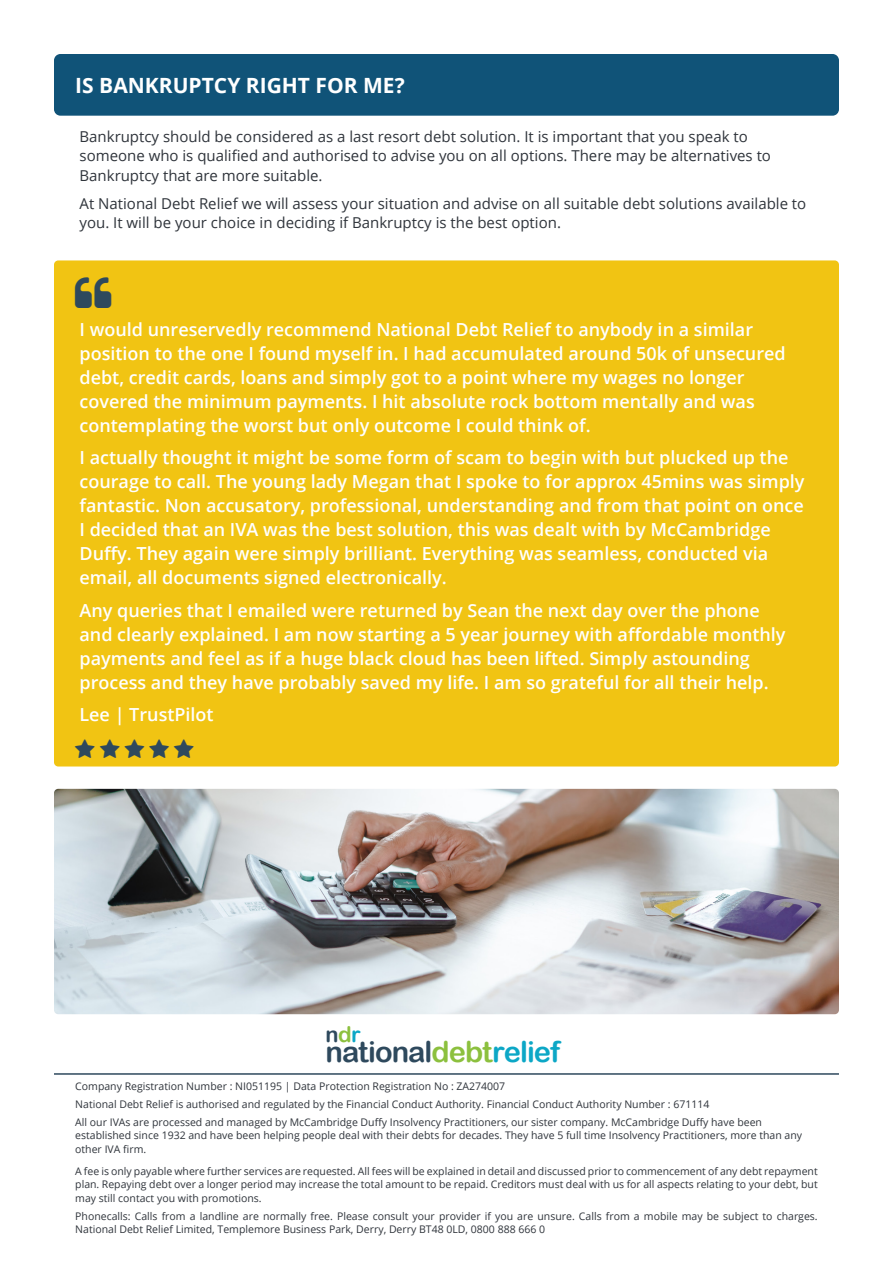
<style>
.page{position:relative;width:893px;height:1263px;background:#fff}
.page>*{position:absolute;margin:0;border:0;box-sizing:border-box;transform-origin:0 0}
.t1{font:29.1px "Arial Rounded MT Bold";letter-spacing:-.03em;color:#2e495d}
.t2{font:21.75px "Arial Rounded MT Bold";color:#2e495d}
.Text_Headings{font:700 21px "Open Sans";color:#fff}
.Text_Headings-2{font:600 18px/24px "Open Sans";color:#fff}
.Main_Text{font:15px/19.5px "Open Sans";color:#2f343b}
.Main_Text-2{font:10.5px/13.5px "Open Sans";color:#2f343b;text-align:justify}
.Text_Headings-3{font:10.5px/13.5px "Open Sans";color:#2f343b}
.s1{color:#8cc03e}
.s2{color:#0ca7c6}
</style>
<div class="page">
<div style="left:54px;top:54px;width:785px;height:62px;background:#105378;border-radius:6px"></div>
<div style="left:54px;top:260px;width:785px;height:506px;background:#f1c413;border-radius:4px"></div>
<img style="left:54px;top:789px;width:785px;height:225px">
<hr style="left:54px;top:1073px;width:785px;height:2px;background:#2e495d">
<p class="Text_Headings" style="left:75px;top:70px;width:331px">IS BANKRUPTCY RIGHT FOR ME?</p>
<p class="Main_Text" style="left:80px;top:126px;width:693px">Bankruptcy should be considered as a last resort debt solution. It is important that you speak to someone who is qualified and authorised to advise you on all options. There may be alternatives to<br>Bankruptcy that are more suitable.</p>
<p class="Main_Text" style="left:80px;top:193px;width:728px">At National Debt Relief we will assess your situation and advise on all suitable debt solutions available to you. It will be your choice in deciding if Bankruptcy is the best option.</p>
<p class="Text_Headings-2" style="left:80px;top:317px;width:708px">I would unreservedly recommend National Debt Relief to anybody in a similar position to the one I found myself in. I had accumulated around 50k of unsecured debt, credit cards, loans and simply got to a point where my wages no longer covered the minimum payments. I hit absolute rock bottom mentally and was contemplating the worst but only outcome I could think of.</p>
<p class="Text_Headings-2" style="left:80px;top:445px;width:727px">I actually thought it might be some form of scam to begin with but plucked up the courage to call. The young lady Megan that I spoke to for approx 45mins was simply fantastic. Non accusatory, professional, understanding and from that point on once I decided that an IVA was the best solution, this was dealt with by McCambridge Duffy. They again were simply brilliant. Everything was seamless, conducted via email, all documents signed electronically.</p>
<p class="Text_Headings-2" style="left:80px;top:598px;width:708px">Any queries that I emailed were returned by Sean the next day over the phone and clearly explained. I am now starting a 5 year journey with affordable monthly payments and feel as if a huge black cloud has been lifted. Simply astounding process and they have probably saved my life. I am so grateful for all their help.</p>
<p class="Text_Headings-2" style="left:80px;top:702px;width:136px">Lee | TrustPilot</p>
<p class="t2" style="left:325px;top:1022px;width:37px">n<span class="s1">d</span><span class="s2">r</span></p>
<p class="t1" style="left:325px;top:1035px;width:236px">national<span class="s1">debt</span><span class="s2">relief</span></p>
<p class="Main_Text-2" style="left:75px;top:1079px;width:431px">Company Registration Number : NI051195 | Data Protection Registration No : ZA274007</p>
<p class="Main_Text-2" style="left:75px;top:1097px;width:636px">National Debt Relief is authorised and regulated by the Financial Conduct Authority. Financial Conduct Authority Number : 671114</p>
<p class="Text_Headings-3" style="left:75px;top:1115px;width:728px">All our IVAs are processed and managed by McCambridge Duffy Insolvency Practitioners, our sister company. McCambridge Duffy have been established since 1932 and have been helping people deal with their debts for decades. They have 5 full time Insolvency Practitioners, more than any other IVA firm.</p>
<p class="Main_Text-2" style="left:75px;top:1164px;width:744px">A fee is only payable where further services are requested. All fees will be explained in detail and discussed prior to commencement of any debt repayment plan. Repaying debt over a longer period may increase the total amount to be repaid. Creditors must deal with us for all aspects relating to your debt, but may still contact you with promotions.</p>
<p class="Main_Text-2" style="left:75px;top:1209px;width:744px">Phonecalls: Calls from a landline are normally free. Please consult your provider if you are unsure. Calls from a mobile may be subject to charges.<br>National Debt Relief Limited, Templemore Business Park, Derry, Derry BT48 0LD, 0800 888 666 0</p>
</div>
